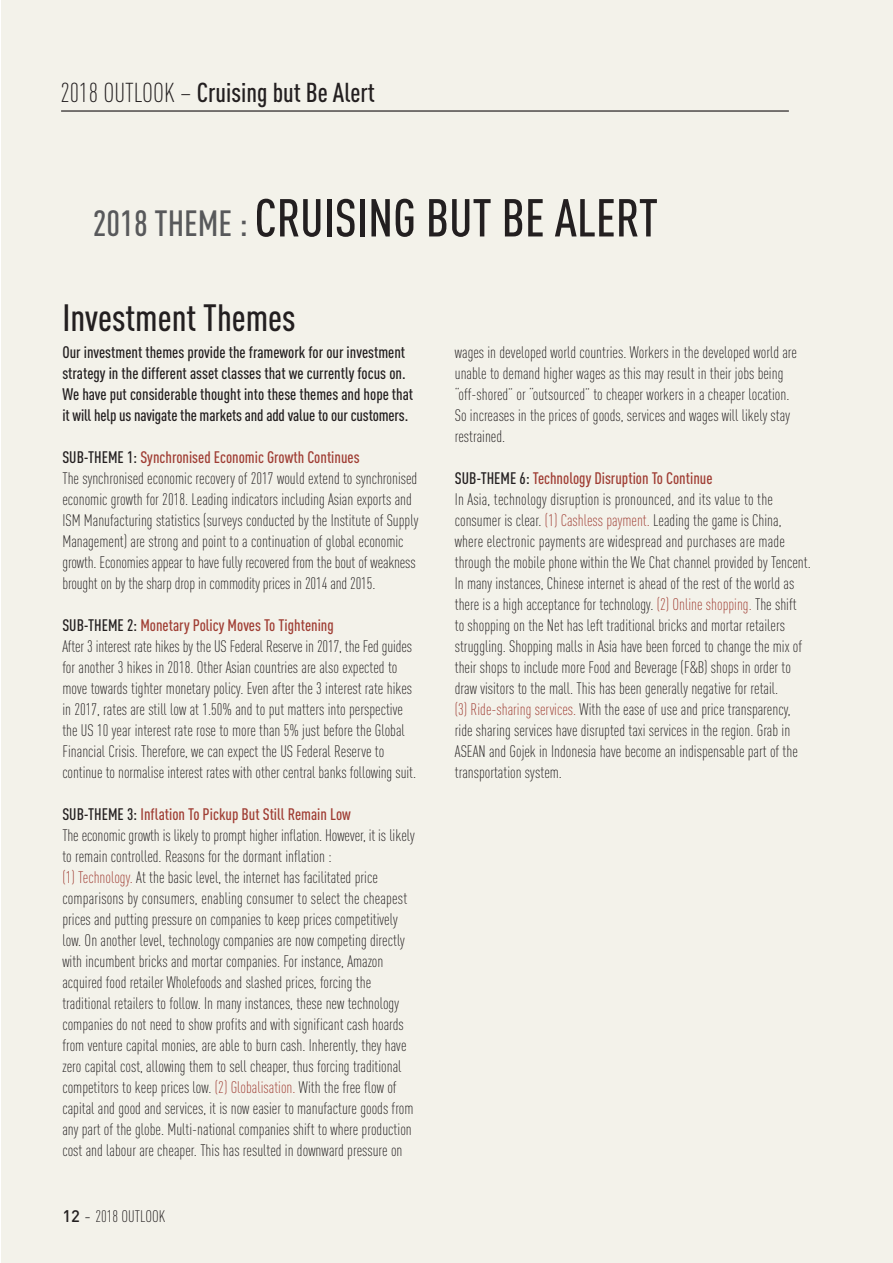
<style>
.page{position:relative;width:893px;height:1263px;background:#fff}
.page>*{position:absolute;margin:0;border:0;box-sizing:border-box;transform-origin:0 0}
.t1{font:500 52.5px "DIN Cond";color:#231f20}
.t2{font:500 37.5px "DIN Cond";color:#231f20}
.t3{font:500 27px "DIN Cond";color:#231f20}
.t4{font:300 16.5px/21px "DIN Cond";color:#231f20}
.t5{font:500 16.5px/21px "DIN Cond";color:#231f20}
.s1{font-weight:300}
.s2{font-size:36px;color:#58595b}
.s3{font-weight:500}
.s4{font-weight:500;color:rgb(150 41 31/.9)}
.s5{color:rgb(150 41 31/.9)}
.s6{font-family:"DIN";font-weight:500}
.s7{font-family:"DIN"}
</style>
<div class="page">
<div style="left:1px;top:0;width:891px;height:1263px;background:#f3f2ea"></div>
<hr style="left:61px;top:110px;width:728px;height:2px;background:#231f20">
<h3 class="t3" style="left:61px;top:76px;width:316px"><span class="s1">2018 OUTLOOK –</span> Cruising but Be Alert</h3>
<h1 class="t1" style="left:93px;top:187px;width:567px"><span class="s2">2018 THEME :</span> CRUISING BUT BE ALERT</h1>
<h2 class="t2" style="left:62px;top:296px;width:235px">Investment Themes</h2>
<p class="t5" style="left:62px;top:342px;width:352px">Our investment themes provide the framework for our investment strategy in the different asset classes that we currently focus on.<br>We have put considerable thought into these themes and hope that it will help us navigate the markets and add value to our customers.</p>
<p class="t4" style="left:62px;top:447px;width:357px"><span class="s3">SUB-THEME 1:</span> <span class="s4">Synchronised Economic Growth Continues<br></span>The synchronised economic recovery of 2017 would extend to synchronised economic growth for 2018. Leading indicators including Asian exports and ISM Manufacturing statistics (surveys conducted by the Institute of Supply Management) are strong and point to a continuation of global economic growth. Economies appear to have fully recovered from the bout of weakness brought on by the sharp drop in commodity prices in 2014 and 2015.</p>
<p class="t4" style="left:62px;top:615px;width:355px"><span class="s3">SUB-THEME 2:</span> <span class="s4">Monetary Policy Moves To Tightening<br></span>After 3 interest rate hikes by the US Federal Reserve in 2017, the Fed guides for another 3 hikes in 2018. Other Asian countries are also expected to move towards tighter monetary policy. Even after the 3 interest rate hikes in 2017, rates are still low at 1.50% and to put matters into perspective the US 10 year interest rate rose to more than 5% just before the Global Financial Crisis. Therefore, we can expect the US Federal Reserve to continue to normalise interest rates with other central banks following suit.</p>
<p class="t4" style="left:62px;top:804px;width:354px"><span class="s3">SUB-THEME 3:</span> <span class="s4">Inflation To Pickup But Still Remain Low<br></span>The economic growth is likely to prompt higher inflation. However, it is likely to remain controlled. Reasons for the dormant inflation :<br><span class="s5">(1) Technology.</span> At the basic level, the internet has facilitated price comparisons by consumers, enabling consumer to select the cheapest prices and putting pressure on companies to keep prices competitively low. On another level, technology companies are now competing directly with incumbent bricks and mortar companies. For instance, Amazon acquired food retailer Wholefoods and slashed prices, forcing the traditional retailers to follow. In many instances, these new technology companies do not need to show profits and with significant cash hoards from venture capital monies, are able to burn cash. Inherently, they have zero capital cost, allowing them to sell cheaper, thus forcing traditional competitors to keep prices low. <span class="s5">(2) Globalisation.</span> With the free flow of capital and good and services, it is now easier to manufacture goods from any part of the globe. Multi-national companies shift to where production cost and labour are cheaper. This has resulted in downward pressure on</p>
<p class="t4" style="left:62px;top:1205px;width:104px"><span class="s6">12</span> <span class="s7">-</span> 2018 OUTLOOK</p>
<p class="t4" style="left:455px;top:342px;width:344px">wages in developed world countries. Workers in the developed world are unable to demand higher wages as this may result in their jobs being “off-shored” or “outsourced” to cheaper workers in a cheaper location.<br>So increases in the prices of goods, services and wages will likely stay restrained.</p>
<p class="t4" style="left:455px;top:468px;width:357px"><span class="s3">SUB-THEME 6:</span> <span class="s4">Technology Disruption To Continue<br></span>In Asia, technology disruption is pronounced, and its value to the consumer is clear. <span class="s5">(1) Cashless payment.</span> Leading the game is China, where electronic payments are widespread and purchases are made through the mobile phone within the We Chat channel provided by Tencent.<br>In many instances, Chinese internet is ahead of the rest of the world as there is a high acceptance for technology. <span class="s5">(2) Online shopping.</span> The shift<br>to shopping on the Net has left traditional bricks and mortar retailers struggling. Shopping malls in Asia have been forced to change the mix of their shops to include more Food and Beverage (F&amp;B) shops in order to draw visitors to the mall. This has been generally negative for retail.<br><span class="s5">(3) Ride-sharing services.</span> With the ease of use and price transparency, ride sharing services have disrupted taxi services in the region. Grab in ASEAN and Gojek in Indonesia have become an indispensable part of the transportation system.</p>
</div>
